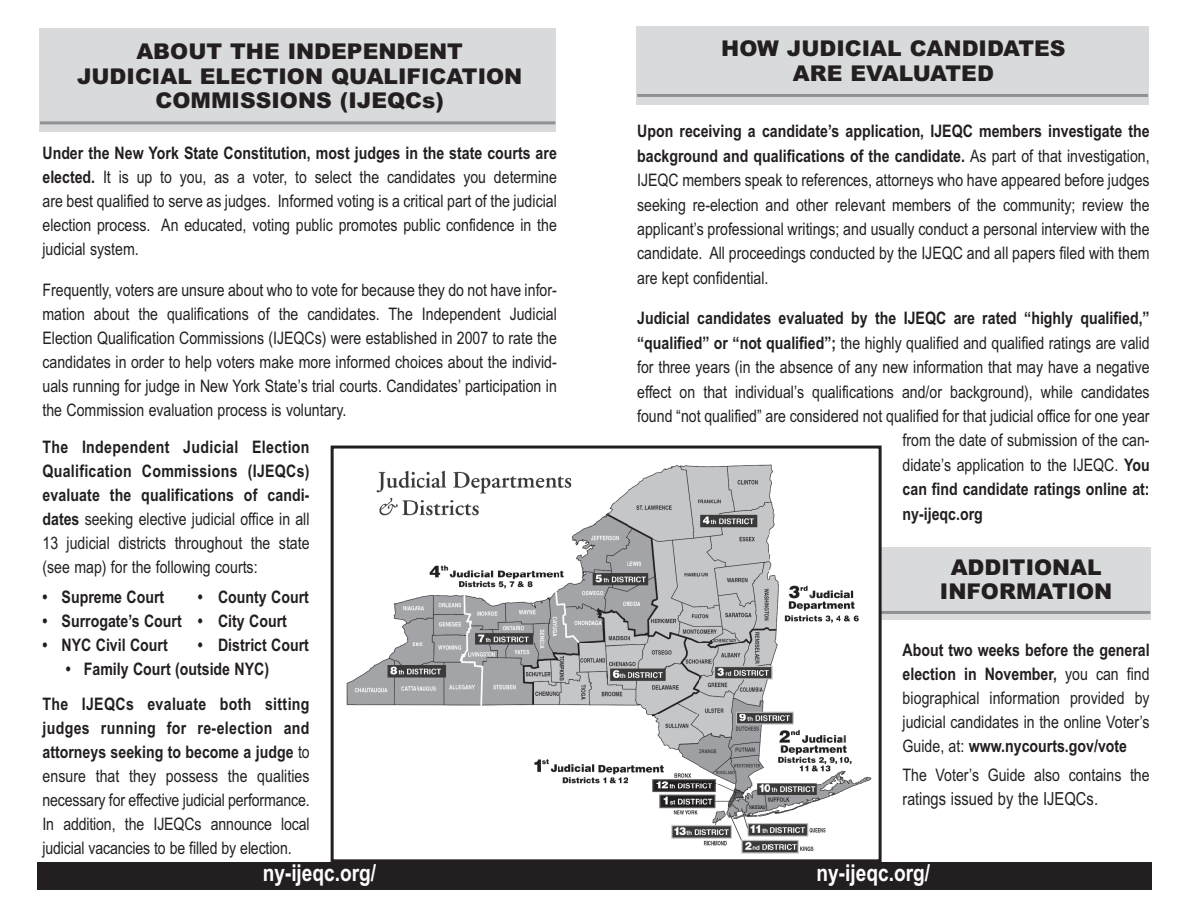
<style>
.page{position:relative;width:1190px;height:915px;background:#fff}
.page>*{position:absolute;margin:0;border:0;box-sizing:border-box;transform-origin:0 0}
.t1{font:700 23.25px "Arial Narrow";color:#fff}
.t2{font:900 21.75px/24.8px "Arial";color:#231f20;text-align:center}
.t3{font:18px "Arial Narrow";color:#231f20}
.t4{font:17.25px/24px "Arial Narrow";color:#231f20;text-align:justify}
.t5{font:700 17.25px "Arial Narrow";color:#231f20}
.t6{font:700 17.25px/34.8px "Arial Narrow";letter-spacing:.02em;color:#231f20}
.s1{font-weight:700}
.s2{font-size:17.25px}
</style>
<div class="page">
<div style="left:636px;top:27px;width:512px;height:78px;background:#d9dadc"></div>
<div style="left:853px;top:547px;width:297px;height:72px;background:#d9dadc"></div>
<hr style="left:637px;top:94px;width:510px;height:3px;background:#8f9194">
<hr style="left:639px;top:611px;width:511px;height:3px;background:#8f9194">
<div style="left:40px;top:28px;width:516px;height:104px;background:#d9dadc"></div>
<hr style="left:40px;top:121px;width:515px;height:3px;background:#8f9194">
<div style="left:38px;top:862px;width:1113px;height:27px;background:#231f20"></div>
<div style="left:332px;top:447px;width:548px;height:413px;background:#fff"></div>
<img style="left:347px;top:464px;width:524px;height:390px">
<div style="left:330px;top:445px;width:551px;height:417px;border:3px solid #231f20"></div>
<p class="t2" style="left:77px;top:39px;width:447px">ABOUT THE INDEPENDENT<br>JUDICIAL ELECTION QUALIFICATION<br>COMMISSIONS (IJEQCs)</p>
<p class="t4" style="left:42px;top:141px;width:516px"><span class="s1">Under the New York State Constitution, most judges in the state courts are elected.</span> It is up to you, as a voter, to select the candidates you determine are best qualified to serve as judges. Informed voting is a critical part of the judicial election process. An educated, voting public promotes public confidence in the judicial system.</p>
<p class="t4" style="left:42px;top:278px;width:516px">Frequently, voters are unsure about who to vote for because they do not have infor&shy;mation about the qualifications of the candidates. The Independent Judicial Election Qualification Commissions (IJEQCs) were established in 2007 to rate the candidates in order to help voters make more informed choices about the individ&shy;uals running for judge in New York State’s trial courts. Candidates’ participation in the Commission evaluation process is voluntary.</p>
<p class="t4" style="left:42px;top:435px;width:268px"><span class="s1">The Independent Judicial Election Qualification Commissions (IJEQCs) evaluate the qualifications of candi&shy;dates</span> seeking elective judicial office in all 13 judicial districts throughout the state (see map) for the following courts:</p>
<p class="t5" style="left:42px;top:586px;width:123px">• Supreme Court</p>
<p class="t5" style="left:198px;top:586px;width:112px">• County Court</p>
<p class="t5" style="left:42px;top:610px;width:246px">• Surrogate’s Court • City Court</p>
<p class="t5" style="left:42px;top:634px;width:127px">• NYC Civil Court</p>
<p class="t5" style="left:198px;top:634px;width:113px">• District Court</p>
<p class="t6" style="left:42px;top:651px;width:268px;text-indent:23px">• Family Court (outside NYC)<br>The IJEQCs evaluate both sitting</p>
<p class="t4" style="left:42px;top:715px;width:268px"><span class="s1">judges running for re-election and attorneys seeking to become a judge</span> to ensure that they possess the qualities necessary for effective judicial performance.<br>In addition, the IJEQCs announce local judicial vacancies to be filled by election.</p>
<p class="t2" style="left:721px;top:36px;width:346px">HOW JUDICIAL CANDIDATES<br>ARE EVALUATED</p>
<p class="t4" style="left:637px;top:119px;width:514px"><span class="s1">Upon receiving a candidate’s application, IJEQC members investigate the background and qualifications of the candidate.</span> As part of that investigation, IJEQC members speak to references, attorneys who have appeared before judges seeking re-election and other relevant members of the community; review the applicant’s professional writings; and usually conduct a personal interview with the candidate. All proceedings conducted by the IJEQC and all papers filed with them are kept confidential.</p>
<p class="t5" style="left:637px;top:308px;width:514px">Judicial candidates evaluated by the IJEQC are rated “highly qualified,”</p>
<p class="t4" style="left:637px;top:331px;width:514px"><span class="s1">“qualified” or “not qualified”;</span> the highly qualified and qualified ratings are valid</p>
<p class="t4" style="left:637px;top:355px;width:514px">for three years (in the absence of any new information that may have a negative</p>
<p class="t4" style="left:637px;top:379px;width:514px">effect on that individual’s qualifications and/or background), while candidates</p>
<p class="t4" style="left:637px;top:404px;width:514px">found “not qualified” are considered not qualified for that judicial office for one year</p>
<p class="t4" style="left:902px;top:428px;width:248px">from the date of submission of the can-</p>
<p class="t4" style="left:902px;top:452px;width:248px">didate’s application to the IJEQC. <span class="s1">You</span></p>
<p class="t5" style="left:902px;top:479px;width:248px">can find candidate ratings online at:</p>
<p class="t5" style="left:902px;top:503px;width:82px">ny-ijeqc.org</p>
<p class="t2" style="left:939px;top:554px;width:174px">ADDITIONAL<br>INFORMATION</p>
<p class="t4" style="left:902px;top:637px;width:248px"><span class="s1">About two weeks before the general election in November,</span> you can find biographical information provided by judicial candidates in the online Voter’s Guide, at: <span class="s1">www.nycourts.gov/vote</span></p>
<p class="t4" style="left:902px;top:763px;width:248px">The Voter’s Guide also contains the</p>
<p class="t3" style="left:902px;top:788px;width:197px"><span class="s2">rat</span>ings issued by the IJEQCs.</p>
<h1 class="t1" style="left:263px;top:859px;width:115px">ny-ijeqc.org/</h1>
<h1 class="t1" style="left:816px;top:859px;width:115px">ny-ijeqc.org/</h1>
</div>
